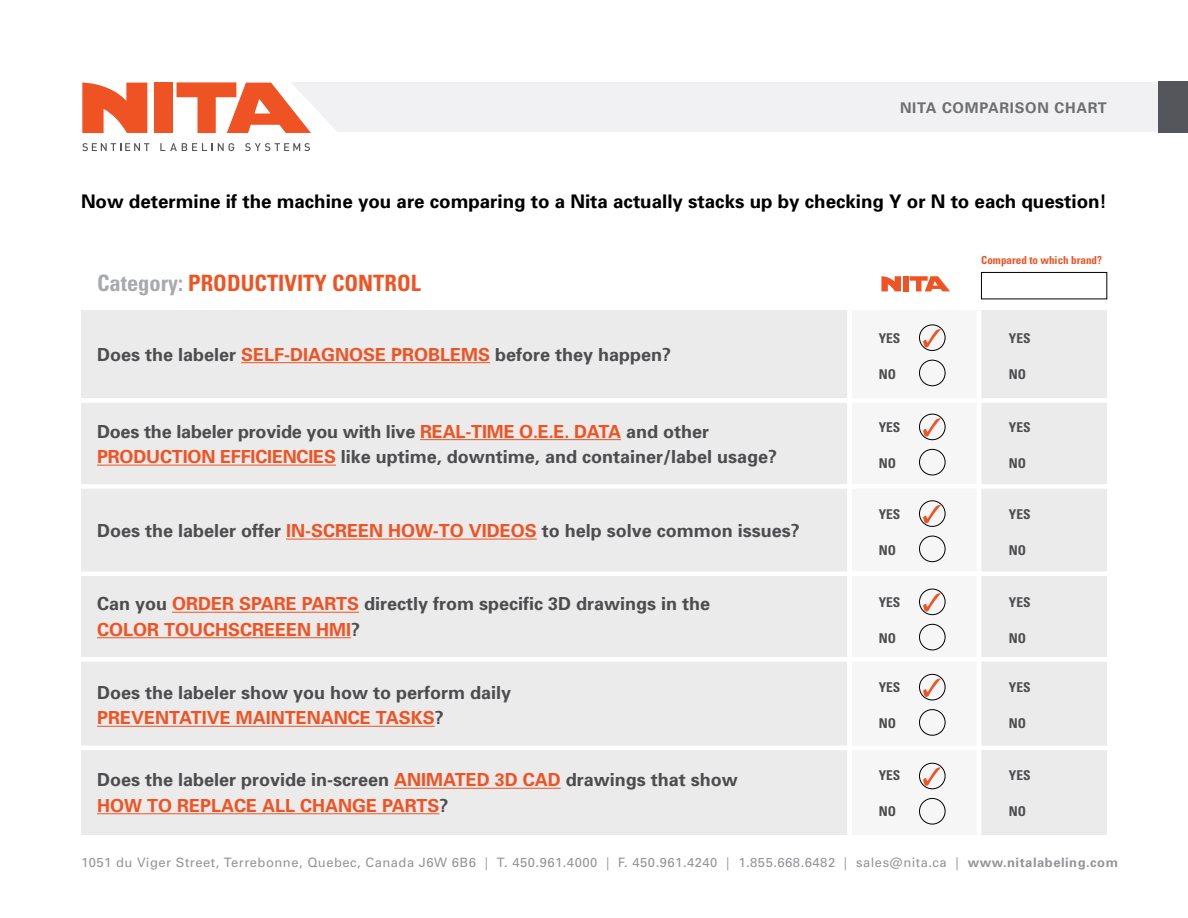
<style>
.page{position:relative;width:1188px;height:918px;background:#fff}
.page>*{position:absolute;margin:0;border:0;box-sizing:border-box;transform-origin:0 0}
.t1{font:700 condensed 22.5px "Univers";color:#f05323}
.t2{font:700 18.75px "Univers";color:#000}
.t3{font:700 18px/25.5px "Univers";color:#4d4d4f}
.t4{font:700 14.7px "Univers";letter-spacing:.05em;color:#6d6e71}
.t5{font:700 condensed 13.5px "Univers";color:#4d4d4f}
.t6{font:12.9px "Univers";letter-spacing:.04em;color:#939598}
.t7{font:700 condensed 11.1px "Univers";color:#f05323}
.s1{color:#a7a9ac}
.s2{color:#f05323}
.s3{font-weight:700}
</style>
<div class="page">
<div style="left:311px;top:82px;width:848px;height:50px;background:#f1f1f3"></div>
<div style="left:1159px;top:81px;width:29px;height:52px;background:#54565b"></div>
<svg style="left:160px;top:143px;width:74px;height:8px"></svg>
<svg style="left:82px;top:143px;width:67px;height:8px"></svg>
<svg style="left:245px;top:143px;width:65px;height:8px"></svg>
<svg style="left:82px;top:83px;width:65px;height:50px"></svg>
<div style="left:154px;top:83px;width:18px;height:50px;background:#f05323"></div>
<svg style="left:177px;top:82px;width:134px;height:51px"></svg>
<div style="left:81px;top:310px;width:766px;height:525px;background:#ebebec"></div>
<div style="left:847px;top:310px;width:130px;height:525px;background:#f6f6f6"></div>
<div style="left:978px;top:310px;width:129px;height:525px;background:#ebebec"></div>
<div style="left:65px;top:398px;width:1045px;height:5px;background:#fff"></div>
<div style="left:65px;top:484px;width:1045px;height:5px;background:#fff"></div>
<hr style="left:66px;top:572px;width:1045px;height:4px;background:#fff">
<div style="left:65px;top:657px;width:1045px;height:5px;background:#fff"></div>
<hr style="left:65px;top:746px;width:1045px;height:4px;background:#fff">
<hr style="left:241px;top:362px;width:249px;height:1px;background:#f05323">
<hr style="left:420px;top:439px;width:201px;height:1px;background:#f05323">
<hr style="left:97px;top:465px;width:239px;height:1px;background:#f05323">
<hr style="left:286px;top:539px;width:251px;height:1px;background:#f05323">
<hr style="left:172px;top:612px;width:187px;height:1px;background:#f05323">
<hr style="left:97px;top:637px;width:254px;height:1px;background:#f05323">
<hr style="left:97px;top:726px;width:338px;height:1px;background:#f05323">
<hr style="left:394px;top:788px;width:167px;height:1px;background:#f05323">
<hr style="left:97px;top:813px;width:342px;height:1px;background:#f05323">
<div style="left:847px;top:310px;width:5px;height:534px;background:#fff"></div>
<hr style="left:977px;top:310px;width:4px;height:531px;background:#fff">
<svg style="left:881px;top:276px;width:20px;height:15px"></svg>
<div style="left:903px;top:276px;width:5px;height:15px;background:#f05323"></div>
<svg style="left:910px;top:276px;width:40px;height:15px"></svg>
<div style="left:981px;top:272px;width:126px;height:27px;border:1px solid #000"></div>
<div style="left:919px;top:324px;width:27px;height:27px;border:1px solid #000;border-radius:50%"></div>
<svg style="left:923px;top:329px;width:18px;height:18px"></svg>
<div style="left:919px;top:414px;width:27px;height:26px;border:1px solid #000;border-radius:50%"></div>
<svg style="left:923px;top:418px;width:18px;height:19px"></svg>
<div style="left:919px;top:500px;width:27px;height:27px;border:1px solid #000;border-radius:50%"></div>
<svg style="left:923px;top:505px;width:18px;height:18px"></svg>
<div style="left:919px;top:589px;width:27px;height:26px;border:1px solid #000;border-radius:50%"></div>
<svg style="left:923px;top:593px;width:18px;height:19px"></svg>
<div style="left:919px;top:674px;width:27px;height:26px;border:1px solid #000;border-radius:50%"></div>
<svg style="left:923px;top:679px;width:18px;height:18px"></svg>
<div style="left:919px;top:763px;width:27px;height:26px;border:1px solid #000;border-radius:50%"></div>
<svg style="left:923px;top:767px;width:18px;height:19px"></svg>
<div style="left:919px;top:360px;width:27px;height:26px;border:1px solid #000;border-radius:50%"></div>
<div style="left:919px;top:449px;width:27px;height:26px;border:1px solid #000;border-radius:50%"></div>
<div style="left:919px;top:536px;width:27px;height:26px;border:1px solid #000;border-radius:50%"></div>
<div style="left:919px;top:624px;width:27px;height:26px;border:1px solid #000;border-radius:50%"></div>
<div style="left:919px;top:709px;width:27px;height:27px;border:1px solid #000;border-radius:50%"></div>
<div style="left:919px;top:798px;width:27px;height:27px;border:1px solid #000;border-radius:50%"></div>
<p class="t4" style="left:900px;top:99px;width:208px">NITA COMPARISON CHART</p>
<p class="t2" style="left:81px;top:190px;width:1027px">Now determine if the machine you are comparing to a Nita actually stacks up by checking Y or N to each question!</p>
<p class="t1" style="left:97px;top:269px;width:325px"><span class="s1">Category:</span> PRODUCTIVITY CONTROL</p>
<p class="t3" style="left:97px;top:342px;width:576px">Does the labeler <span class="s2">SELF-DIAGNOSE PROBLEMS</span> before they happen?</p>
<p class="t3" style="left:97px;top:419px;width:682px">Does the labeler provide you with live <span class="s2">REAL-TIME O.E.E. DATA</span> and other<br><span class="s2">PRODUCTION EFFICIENCIES</span> like uptime, downtime, and container/label usage?</p>
<p class="t3" style="left:97px;top:518px;width:704px">Does the labeler offer <span class="s2">IN-SCREEN HOW-TO VIDEOS</span> to help solve common issues?</p>
<p class="t3" style="left:97px;top:591px;width:615px">Can you <span class="s2">ORDER SPARE PARTS</span> directly from specific 3D drawings in the<br><span class="s2">COLOR TOUCHSCREEEN HMI</span>?</p>
<p class="t3" style="left:97px;top:680px;width:416px">Does the labeler show you how to perform daily<br><span class="s2">PREVENTATIVE MAINTENANCE TASKS</span>?</p>
<p class="t3" style="left:97px;top:767px;width:642px">Does the labeler provide in-screen <span class="s2">ANIMATED 3D CAD</span> drawings that show<br><span class="s2">HOW TO REPLACE ALL CHANGE PARTS</span>?</p>
<p class="t5" style="left:879px;top:330px;width:23px">YES</p>
<p class="t5" style="left:879px;top:366px;width:19px">NO</p>
<p class="t5" style="left:879px;top:419px;width:23px">YES</p>
<p class="t5" style="left:879px;top:455px;width:19px">NO</p>
<p class="t5" style="left:879px;top:505px;width:23px">YES</p>
<p class="t5" style="left:879px;top:542px;width:19px">NO</p>
<p class="t5" style="left:879px;top:594px;width:23px">YES</p>
<p class="t5" style="left:879px;top:630px;width:19px">NO</p>
<p class="t5" style="left:879px;top:679px;width:23px">YES</p>
<p class="t5" style="left:879px;top:715px;width:19px">NO</p>
<p class="t5" style="left:879px;top:767px;width:23px">YES</p>
<p class="t5" style="left:879px;top:803px;width:19px">NO</p>
<p class="t7" style="left:981px;top:253px;width:122px">Compared to which brand?</p>
<p class="t5" style="left:1009px;top:330px;width:23px">YES</p>
<p class="t5" style="left:1009px;top:366px;width:19px">NO</p>
<p class="t5" style="left:1009px;top:419px;width:23px">YES</p>
<p class="t5" style="left:1009px;top:455px;width:19px">NO</p>
<p class="t5" style="left:1009px;top:505px;width:23px">YES</p>
<p class="t5" style="left:1009px;top:542px;width:19px">NO</p>
<p class="t5" style="left:1009px;top:594px;width:23px">YES</p>
<p class="t5" style="left:1009px;top:630px;width:19px">NO</p>
<p class="t5" style="left:1009px;top:679px;width:23px">YES</p>
<p class="t5" style="left:1009px;top:715px;width:19px">NO</p>
<p class="t5" style="left:1009px;top:767px;width:23px">YES</p>
<p class="t5" style="left:1009px;top:803px;width:19px">NO</p>
<p class="t6" style="left:81px;top:855px;width:1038px">1051 du Viger Street, Terrebonne, Quebec, Canada J6W 6B6 | T. 450.961.4000 | F. 450.961.4240 | 1.855.668.6482 | sales@nita.ca | <span class="s3">www.nitalabeling.com</span></p>
</div>
